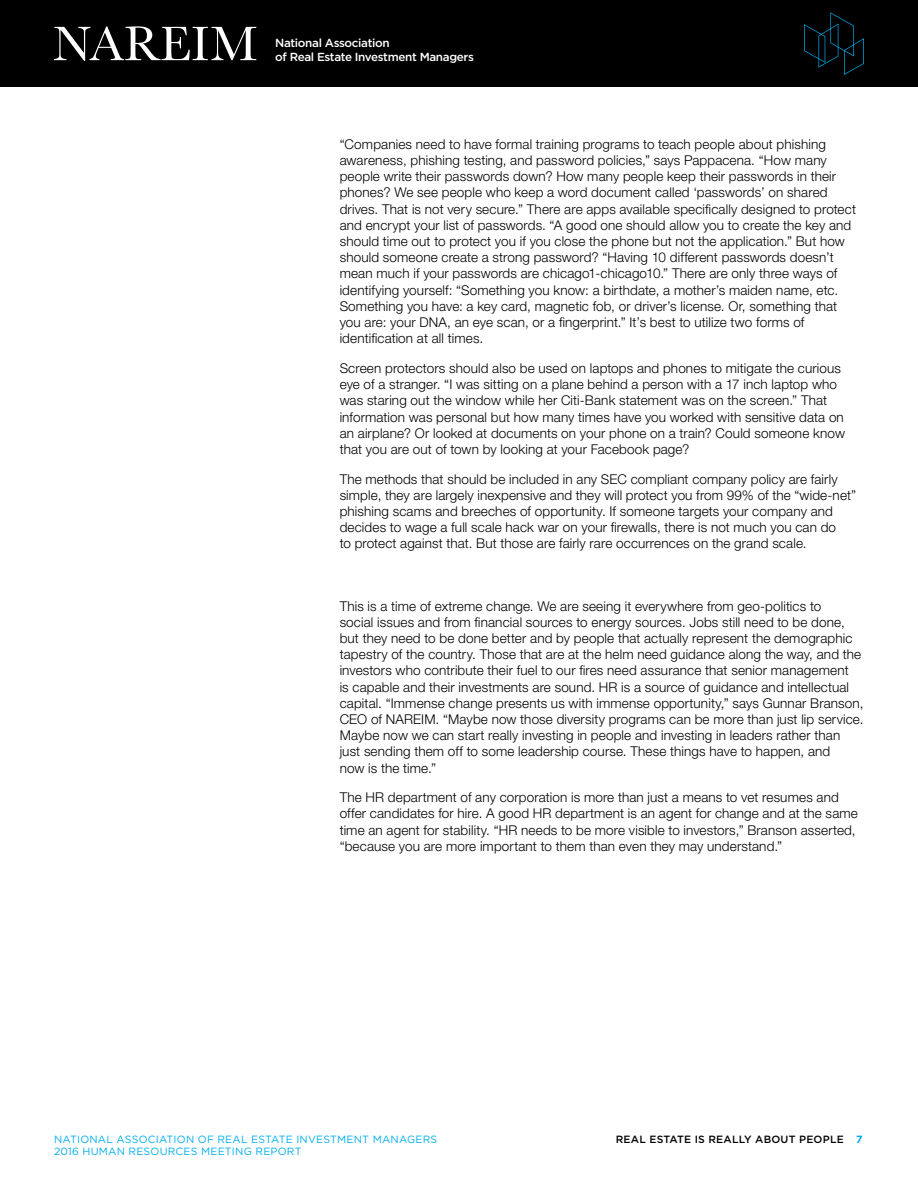
<style>
.page{position:relative;width:918px;height:1188px;background:#fff}
.page>*{position:absolute;margin:0;border:0;box-sizing:border-box;transform-origin:0 0}
.t1{font:300 13.5px/16.2px "Helvetica Neue";letter-spacing:.01em;color:#000}
.t2{font:500 11.7px/13.6px "Gotham";letter-spacing:-.03em;color:#fff}
.t3{font:10.5px "Gotham";letter-spacing:.02em;color:#00aeef}
.t4{font:500 10.5px "Gotham";letter-spacing:.02em;color:#000}
.s1{font-weight:700;color:#00aeef}
</style>
<div class="page">
<div style="left:0;top:0;width:918px;height:87px;background:#000"></div>
<svg style="left:804px;top:12px;width:60px;height:63px"></svg>
<svg style="left:54px;top:26px;width:202px;height:35px"></svg>
<p class="t2" style="left:275px;top:36px;width:200px">National Association<br>of Real Estate Investment Managers</p>
<p class="t1" style="left:340px;top:136px;width:518px">“Companies need to have formal training programs to teach people about phishing awareness, phishing testing, and password policies,” says Pappacena. “How many people write their passwords down? How many people keep their passwords in their phones? We see people who keep a word document called ‘passwords’ on shared drives. That is not very secure.” There are apps available specifically designed to protect and encrypt your list of passwords. “A good one should allow you to create the key and should time out to protect you if you close the phone but not the application.” But how should someone create a strong password? “Having 10 different passwords doesn’t mean much if your passwords are chicago1-chicago10.” There are only three ways of identifying yourself: “Something you know: a birthdate, a mother’s maiden name, etc.<br>Something you have: a key card, magnetic fob, or driver’s license. Or, something that you are: your DNA, an eye scan, or a fingerprint.” It’s best to utilize two forms of identification at all times.</p>
<p class="t1" style="left:340px;top:360px;width:507px">Screen protectors should also be used on laptops and phones to mitigate the curious eye of a stranger. “I was sitting on a plane behind a person with a 17 inch laptop who was staring out the window while her Citi-Bank statement was on the screen.” That information was personal but how many times have you worked with sensitive data on an airplane? Or looked at documents on your phone on a train? Could someone know that you are out of town by looking at your Facebook page?</p>
<p class="t1" style="left:340px;top:470px;width:518px">The methods that should be included in any SEC compliant company policy are fairly simple, they are largely inexpensive and they will protect you from 99% of the “wide-net” phishing scams and breeches of opportunity. If someone targets your company and decides to wage a full scale hack war on your firewalls, there is not much you can do<br>to protect against that. But those are fairly rare occurrences on the grand scale.</p>
<p class="t1" style="left:340px;top:597px;width:525px">This is a time of extreme change. We are seeing it everywhere from geo-politics to<br>social issues and from financial sources to energy sources. Jobs still need to be done, but they need to be done better and by people that actually represent the demographic tapestry of the country. Those that are at the helm need guidance along the way, and the investors who contribute their fuel to our fires need assurance that senior management<br>is capable and their investments are sound. HR is a source of guidance and intellectual capital. “Immense change presents us with immense opportunity,” says Gunnar Branson, CEO of NAREIM. “Maybe now those diversity programs can be more than just lip service.<br>Maybe now we can start really investing in people and investing in leaders rather than just sending them off to some leadership course. These things have to happen, and<br>now is the time.”</p>
<p class="t1" style="left:340px;top:789px;width:520px">The HR department of any corporation is more than just a means to vet resumes and offer candidates for hire. A good HR department is an agent for change and at the same time an agent for stability. “HR needs to be more visible to investors,” Branson asserted, “because you are more important to them than even they may understand.”</p>
<p class="t3" style="left:54px;top:1133px;width:385px">NATIONAL ASSOCIATION OF REAL ESTATE INVESTMENT MANAGERS</p>
<p class="t4" style="left:616px;top:1133px;width:248px">Real estate is really about people <span class="s1">7</span></p>
<p class="t3" style="left:54px;top:1146px;width:91px">2016 HUMAN RESO</p>
<p class="t3" style="left:160px;top:1146px;width:24px">URCES</p>
<p class="t3" style="left:201px;top:1146px;width:8px">MEETI</p>
<p class="t3" style="left:235px;top:1146px;width:67px">NG REPORT</p>
</div>
